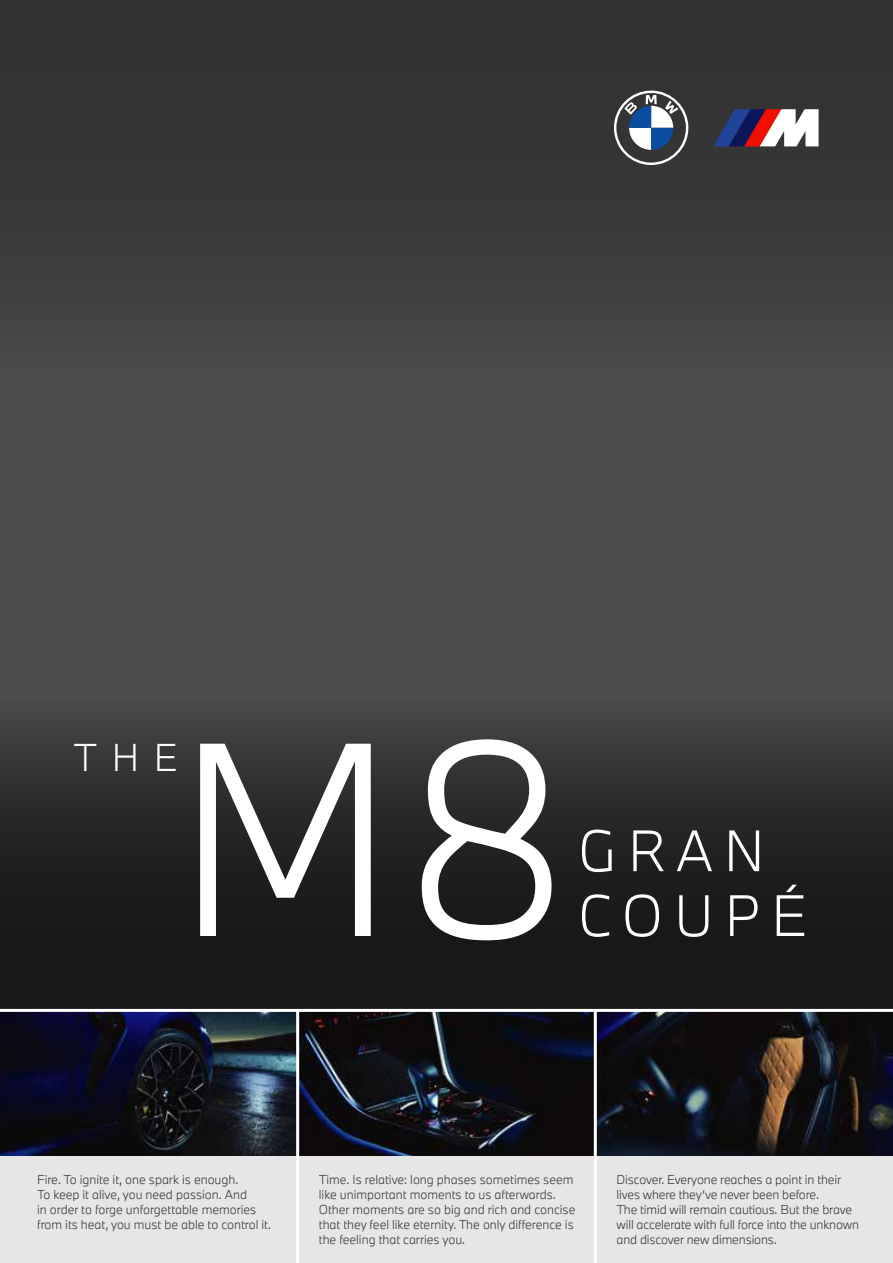
<style>
.page{position:relative;width:893px;height:1263px;background:#fff}
.page>*{position:absolute;margin:0;border:0;box-sizing:border-box;transform-origin:0 0}
.t1{font:300 255px "BMW Type Next";color:#fff}
.t2{font:300 54px/64.8px "BMW Type Next";letter-spacing:.2em;color:#fff}
.t3{font:300 36px "BMW Type Next";color:#fff}
.t4{font:300 12px/15px "BMW Type Next";color:#393132}
</style>
<div class="page">
<div style="left:0;top:0;width:893px;height:1010px;background:#4d4d4d"></div>
<div style="left:0;top:700px;width:893px;height:310px;background:linear-gradient(to bottom,#3f3f3f,#0e0e0e)"></div>
<div style="left:0;top:0;width:893px;height:383px;background:linear-gradient(to bottom,#2d2d2d,#474747)"></div>
<img style="left:0;top:1012px;width:594px;height:144px">
<img style="left:597px;top:1012px;width:296px;height:144px">
<div style="left:0;top:1156px;width:893px;height:107px;background:#e6e6e6"></div>
<hr style="left:0;top:1009px;width:893px;height:3px;background:#fff">
<hr style="left:296px;top:1010px;width:3px;height:253px;background:#fff">
<hr style="left:594px;top:1010px;width:3px;height:253px;background:#fff">
<svg style="left:713px;top:109px;width:106px;height:37px;background:#977d91"></svg>
<svg style="left:614px;top:91px;width:74px;height:74px;background:#656e7a"></svg>
<h3 class="t3" style="left:74px;top:732px;width:105px">THE</h3>
<h1 class="t1" style="left:174px;top:666px;width:401px">M8</h1>
<h2 class="t2" style="left:578px;top:818px;width:230px">GRAN<br>COUPÉ</h2>
<p class="t4" style="left:37px;top:1172px;width:235px">Fire. To ignite it, one spark is enough.<br>To keep it alive, you need passion. And<br>in order to forge unforgettable memories from its heat, you must be able to control it.</p>
<p class="t4" style="left:319px;top:1172px;width:258px">Time. Is relative: long phases sometimes seem like unimportant moments to us afterwards.<br>Other moments are so big and rich and concise that they feel like eternity. The only difference is the feeling that carries you.</p>
<p class="t4" style="left:617px;top:1172px;width:244px">Discover. Everyone reaches a point in their lives where they‘ve never been before.<br>The timid will remain cautious. But the brave will accelerate with full force into the unknown and discover new dimensions.</p>
</div>
